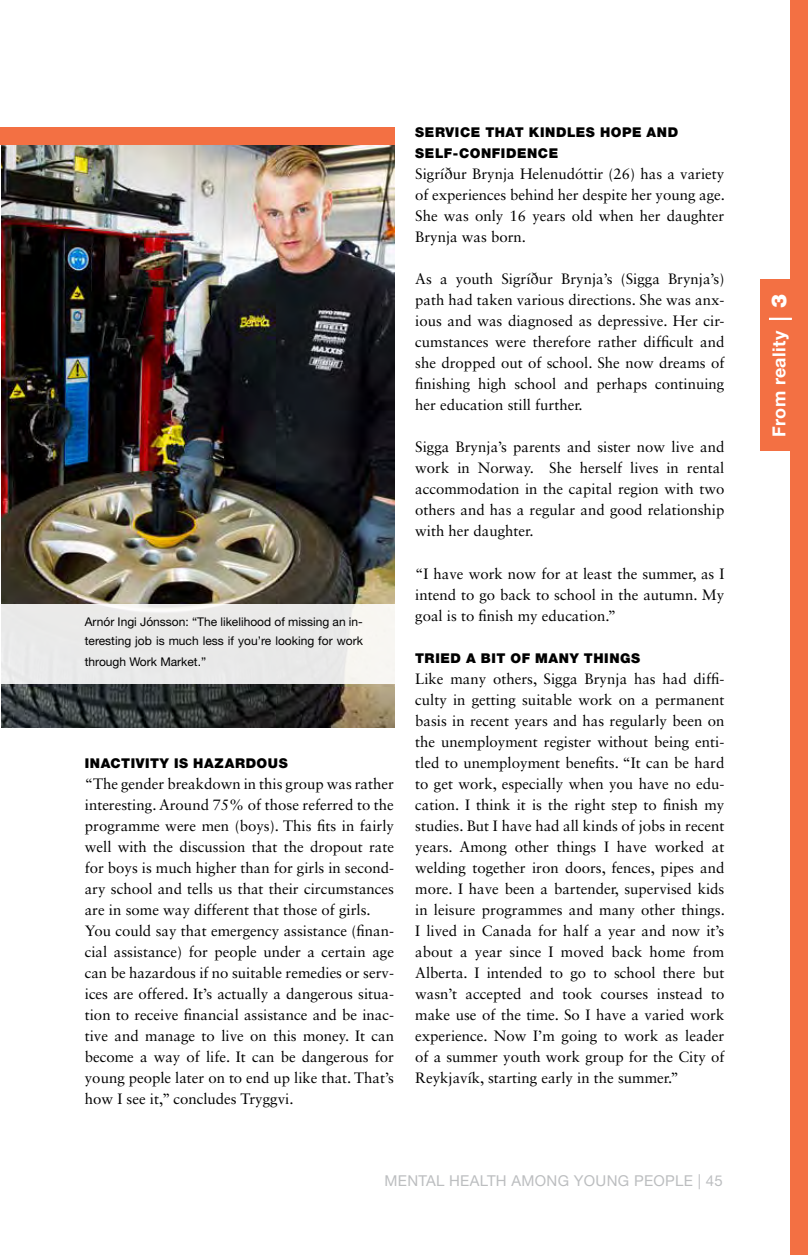
<style>
.page{position:relative;width:808px;height:1255px;background:#fff}
.page>*{position:absolute;margin:0;border:0;box-sizing:border-box;transform-origin:0 0}
.t1{font:900 21px "Helvetica Neue LT Std";color:#fff}
.t2{font:700 18px "Helvetica Neue LT Std";letter-spacing:.02em;color:#fff}
.t3{font:15px/21px "Sabon LT Std";color:#000;text-align:justify}
.t4{font:15px "Helvetica Neue LT Std";letter-spacing:.02em;color:#bcbec0}
.t5{font:900 13.5px/21px "Helvetica Neue LT Std";letter-spacing:.045em;color:#000}
.t6{font:12px/19.5px "Helvetica Neue LT Std";color:#000}
</style>
<div class="page">
<img style="left:2px;top:145px;width:392px;height:582px">
<div style="left:0;top:604px;width:404px;height:80px;background:linear-gradient(to right,#e7e7e8,#f1f0ee)"></div>
<div style="left:0;top:128px;width:394px;height:17px;background:#f37043"></div>
<div style="left:791px;top:0;width:17px;height:1254px;background:#f37043"></div>
<div style="left:760px;top:279px;width:48px;height:172px;background:#f37043"></div>
<div style="left:769px;top:318px;width:23px;height:2px;border:1px solid #fff"></div>
<p class="t6" style="left:85px;top:611px;width:280px">Arnór Ingi Jónsson: “The likelihood of missing an in&shy;teresting job is much less if you’re looking for work</p>
<p class="t6" style="left:85px;top:652px;width:123px">through Work Market.”</p>
<p class="t5" style="left:85px;top:752px;width:10px">INACTIVITY</p>
<p class="t5" style="left:174px;top:752px;width:115px">IS HAZARDOUS</p>
<p class="t3" style="left:85px;top:772px;width:311px;text-align:left">“The gender breakdown in this group was rather interesting. Around 75% of those referred to the programme were men (boys). This fits in fairly well with the discussion that the dropout rate for boys is much higher than for girls in second&shy;ary school and tells us that their circumstances are in some way different that those of girls.<br>You could say that emergency assistance (finan&shy;cial assistance) for people under a certain age can be hazardous if no suitable remedies or serv&shy;ices are offered. It’s actually a dangerous situa&shy;tion to receive financial assistance and be inac&shy;tive and manage to live on this money. It can become a way of life. It can be dangerous for young people later on to end up like that. That’s how I see it,” concludes Tryggvi.</p>
<p class="t5" style="left:415px;top:122px;width:264px">SERVICE THAT KINDLES HOPE AND<br>SELF-CONFIDENCE</p>
<p class="t3" style="left:415px;top:163px;width:311px">Sigríður Brynja Helenudóttir (26) has a variety of experiences behind her despite her young age.<br>She was only 16 years old when her daughter Brynja was born.</p>
<p class="t3" style="left:415px;top:268px;width:311px">As a youth Sigríður Brynja’s (Sigga Brynja’s) path had taken various directions. She was anx&shy;ious and was diagnosed as depressive. Her cir&shy;cumstances were therefore rather difficult and she dropped out of school. She now dreams of finishing high school and perhaps continuing her education still further.</p>
<p class="t3" style="left:415px;top:436px;width:311px">Sigga Brynja’s parents and sister now live and work in Norway. She herself lives in rental accommodation in the capital region with two others and has a regular and good relationship with her daughter.</p>
<p class="t3" style="left:415px;top:562px;width:311px">“I have work now for at least the summer, as I intend to go back to school in the autumn. My goal is to finish my education.”</p>
<p class="t5" style="left:415px;top:647px;width:226px">TRIED A BIT OF MANY THINGS</p>
<p class="t3" style="left:415px;top:667px;width:311px">Like many others, Sigga Brynja has had diffi&shy;culty in getting suitable work on a permanent basis in recent years and has regularly been on the unemployment register without being enti&shy;tled to unemployment benefits. “It can be hard to get work, especially when you have no edu&shy;cation. I think it is the right step to finish my studies. But I have had all kinds of jobs in recent years. Among other things I have worked at welding together iron doors, fences, pipes and more. I have been a bartender, supervised kids in leisure programmes and many other things.<br>I lived in Canada for half a year and now it’s about a year since I moved back home from Alberta. I intended to go to school there but wasn’t accepted and took courses instead to make use of the time. So I have a varied work experience. Now I’m going to work as leader of a summer youth work group for the City of Reykjavík, starting early in the summer.”</p>
<p class="t4" style="left:384px;top:1171px;width:340px">MENTAL HEALTH AMONG YOUNG PEOPLE | 45</p>
<h1 class="t1" style="left:766px;top:308px;width:16px;rotate:-90deg">3</h1>
<p class="t2" style="left:768px;top:437px;width:108px;rotate:-90deg">From reality</p>
</div>
